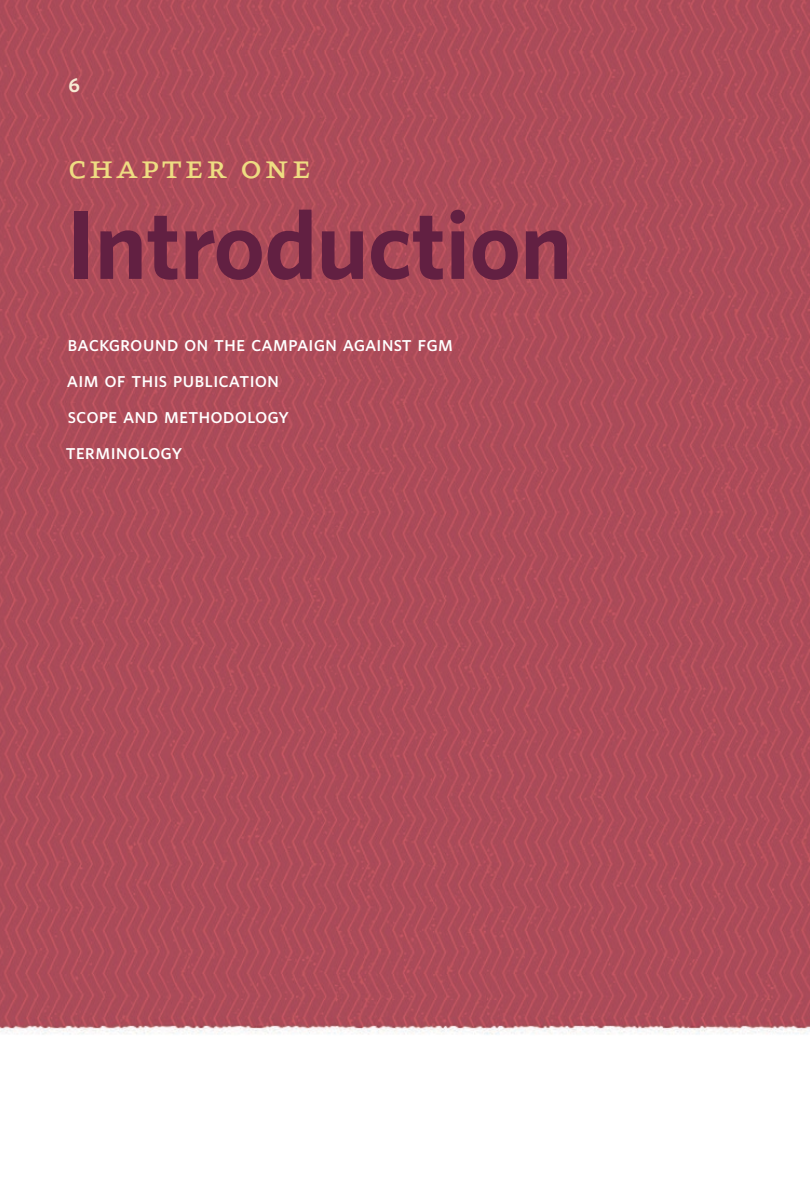
<style>
.page{position:relative;width:810px;height:1188px;background:#fff}
.page>*{position:absolute;margin:0;border:0;box-sizing:border-box;transform-origin:0 0}
.t1{font:700 88.95px "UNFPA";letter-spacing:-.01em;color:#622042}
.t2{font:42px "Eureka Small Caps";letter-spacing:.04em;color:#eedd82}
.t3{font:19.5px/36px "UNFPA Semibold SC";color:#fff}
.t4{font:700 18px "UNFPA";color:#f7ead4}
</style>
<div class="page">
<img style="left:0;top:0;width:810px;height:1035px">
<p class="t4" style="left:68px;top:73px;width:13px">6</p>
<h2 class="t2" style="left:68px;top:147px;width:245px">chapter one</h2>
<h1 class="t1" style="left:67px;top:185px;width:507px">Introduction</h1>
<p class="t3" style="left:66px;top:325px;width:389px">background on the campaign against fgm aim of this publication<br>scope and methodology<br>terminology</p>
</div>
